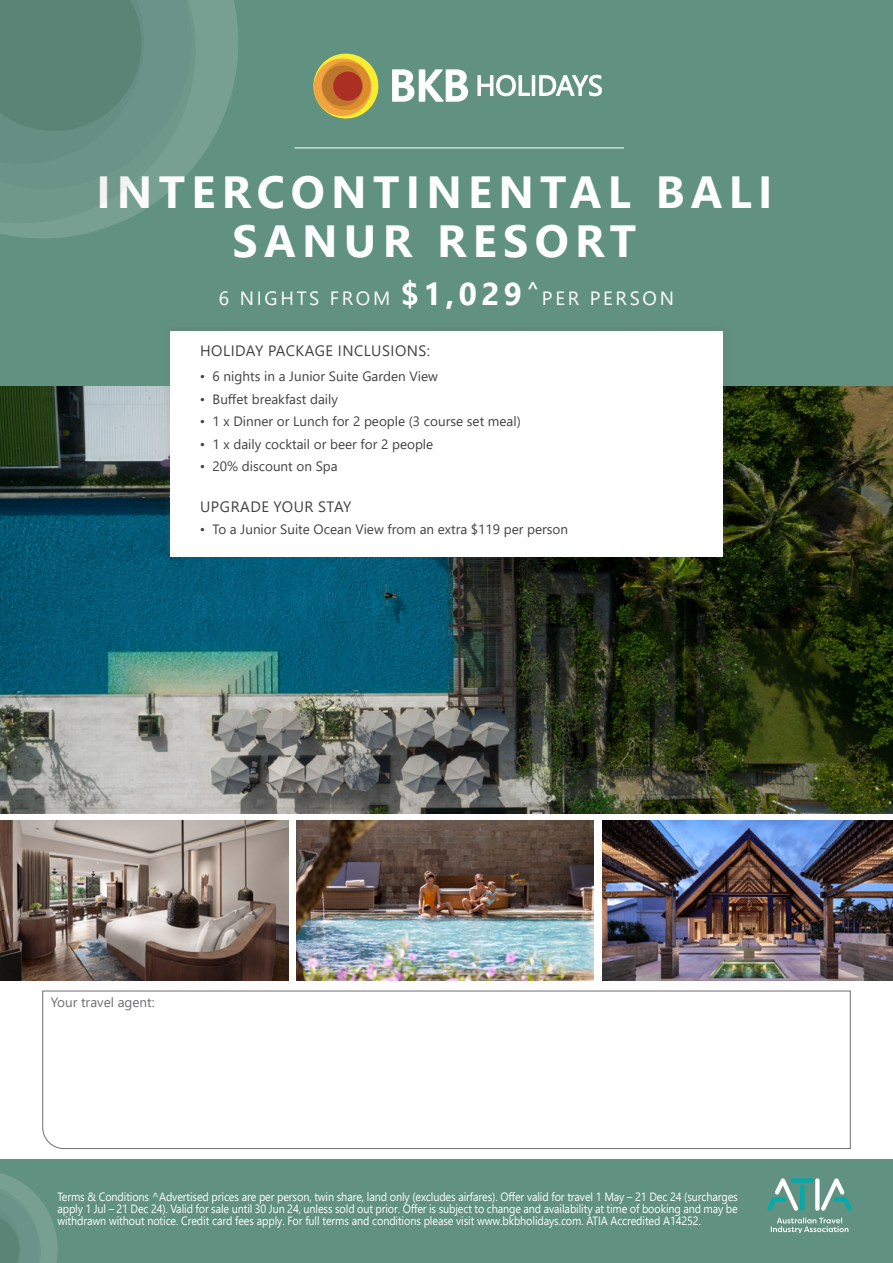
<style>
.page{position:relative;width:893px;height:1263px;background:#fff}
.page>*{position:absolute;margin:0;border:0;box-sizing:border-box;transform-origin:0 0}
.t1{font:700 48px "Segoe UI";letter-spacing:.01em;color:#fff}
.t2{font:700 45px/49.5px "Segoe UI";letter-spacing:.14em;color:#fff;text-align:center}
.t3{font:19.2px "Segoe UI";letter-spacing:.14em;color:#fff}
.t4{font:15px "Segoe UI";letter-spacing:.035em;color:#414042}
.t5{font:13.5px "Segoe UI";color:#414042}
.t6{font:13.5px "Segoe UI";color:#6d6e71}
.t7{font:12px/12px "Segoe UI";letter-spacing:-.01em;color:#fff;text-align:justify;scale:.9 1}
.s1{font-weight:700;font-size:31.5px}
</style>
<div class="page">
<div style="left:0;top:1159px;width:893px;height:104px;background:#619181"></div>
<svg style="left:42px;top:991px;width:809px;height:158px"></svg>
<img style="left:0;top:386px;width:893px;height:427px">
<div style="left:0;top:0;width:893px;height:386px;background:#619181"></div>
<hr style="left:294px;top:148px;width:330px;height:1px;background:#fff">
<svg style="left:392px;top:69px;width:76px;height:33px"></svg>
<svg style="left:477px;top:75px;width:53px;height:21px"></svg>
<hr style="left:532px;top:75px;width:3px;height:21px;background:#fff">
<svg style="left:539px;top:75px;width:63px;height:21px"></svg>
<svg style="left:313px;top:54px;width:66px;height:65px"></svg>
<svg style="left:220px;top:0;width:18px;height:124px;fill:#779f92"></svg>
<svg style="left:0;top:0;width:220px;height:238px;fill:#6f978a"></svg>
<svg style="left:0;top:0;width:213px;height:210px"></svg>
<div style="left:161px;top:318px;width:570px;height:242px;background:#6d6e71;opacity:.25"></div>
<div style="left:170px;top:331px;width:553px;height:225px;background:#fff"></div>
<img style="left:0;top:821px;width:288px;height:159px">
<img style="left:602px;top:821px;width:291px;height:159px">
<img style="left:296px;top:821px;width:298px;height:159px">
<svg style="left:0;top:1173px;width:58px;height:90px"></svg>
<svg style="left:821px;top:1178px;width:31px;height:33px"></svg>
<svg style="left:767px;top:1178px;width:31px;height:33px"></svg>
<hr style="left:800px;top:1185px;width:4px;height:26px;background:#00abac;border-radius:2px">
<svg style="left:791px;top:1178px;width:23px;height:4px"></svg>
<svg style="left:815px;top:1178px;width:4px;height:33px"></svg>
<svg style="left:771px;top:1217px;width:77px;height:15px"></svg>
<h1 class="t1" style="left:47px;top:146px;width:309px">STAY &amp; SWIM</h1>
<h2 class="t2" style="left:96px;top:163px;width:677px">INTERCONTINENTAL BALI<br>SANUR RESORT</h2>
<h3 class="t3" style="left:219px;top:280px;width:457px">6 NIGHTS FROM <span class="s1">$1,029</span><sup>^</sup>PER PERSON</h3>
<p class="t4" style="left:200px;top:336px;width:231px">HOLIDAY PACKAGE INCLUSIONS:</p>
<p class="t5" style="left:200px;top:364px;width:240px">• 6 nights in a Junior Suite Garden View</p>
<p class="t5" style="left:200px;top:386px;width:140px">• Buffet breakfast daily</p>
<p class="t5" style="left:200px;top:409px;width:322px">• 1 x Dinner or Lunch for 2 people (3 course set meal)</p>
<p class="t5" style="left:200px;top:431px;width:235px">• 1 x daily cocktail or beer for 2 people</p>
<p class="t5" style="left:200px;top:454px;width:139px">• 20% discount on Spa</p>
<p class="t4" style="left:200px;top:492px;width:153px">UPGRADE YOUR STAY</p>
<p class="t5" style="left:200px;top:517px;width:370px">• To a Junior Suite Ocean View from an extra $119 per person</p>
<p class="t6" style="left:51px;top:989px;width:105px">Your travel agent:</p>
<p class="t7" style="left:57px;top:1190px;width:757px">Terms &amp; Conditions ^Advertised prices are per person, twin share, land only (excludes airfares). Offer valid for travel 1 May – 21 Dec 24 (surcharges apply 1 Jul – 21 Dec 24). Valid for sale until 30 Jun 24, unless sold out prior. Offer is subject to change and availability at time of booking and may be withdrawn without notice. Credit card fees apply. For full terms and conditions please visit www.bkbholidays.com. ATIA Accredited A14252.</p>
</div>
